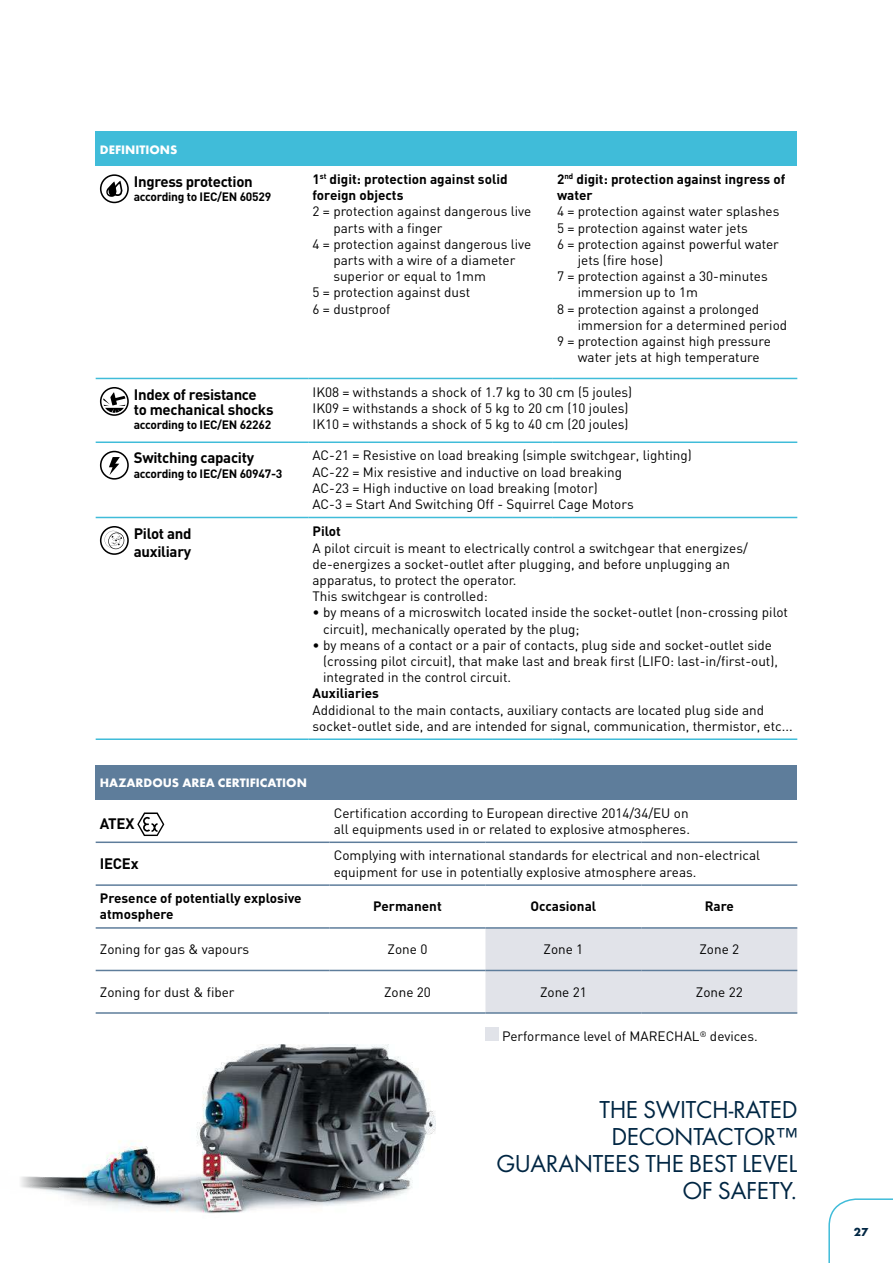
<style>
.page{position:relative;width:893px;height:1263px;background:#fff}
.page>*{position:absolute;margin:0;border:0;box-sizing:border-box;transform-origin:0 0}
.t1{font:22.5px/27px "Futura";color:#002643;text-align:right}
.t2{font:700 15px/15px "DIN";letter-spacing:-.02em;color:#000}
.t3{font:13.5px/16.2px "DIN";color:#000}
.t4{font:700 13.5px/16.2px "DIN";color:#000}
.t5{font:700 13.5px "DIN Pro";color:#000}
.t6{font:700 12.75px "Futura T";color:#fff}
.t7{font:700 12px "DIN";letter-spacing:-.02em;color:#000}
.t8{font:700 12px "Futura T";color:#002643}
.s1{font-family:"DIN Pro"}
</style>
<div class="page">
<img style="left:21px;top:1045px;width:414px;height:168px">
<div style="left:96px;top:765px;width:701px;height:34px;background:#5e7d9b"></div>
<div style="left:485px;top:929px;width:312px;height:83px;background:#e1e3e9"></div>
<hr style="left:96px;top:841px;width:234px;height:2px;background:#5e7d9b">
<hr style="left:330px;top:841px;width:155px;height:2px;background:#5e7d9b">
<hr style="left:485px;top:841px;width:156px;height:2px;background:#5e7d9b">
<hr style="left:641px;top:841px;width:156px;height:2px;background:#5e7d9b">
<hr style="left:96px;top:884px;width:234px;height:2px;background:#5e7d9b">
<hr style="left:330px;top:884px;width:155px;height:2px;background:#5e7d9b">
<hr style="left:485px;top:884px;width:156px;height:2px;background:#5e7d9b">
<hr style="left:641px;top:884px;width:156px;height:2px;background:#5e7d9b">
<hr style="left:96px;top:927px;width:234px;height:2px;background:#5e7d9b">
<hr style="left:330px;top:927px;width:155px;height:2px;background:#5e7d9b">
<hr style="left:485px;top:927px;width:156px;height:2px;background:#5e7d9b">
<hr style="left:641px;top:927px;width:156px;height:2px;background:#5e7d9b">
<hr style="left:96px;top:970px;width:234px;height:1px;background:#5e7d9b">
<hr style="left:330px;top:970px;width:155px;height:1px;background:#5e7d9b">
<hr style="left:485px;top:970px;width:156px;height:1px;background:#5e7d9b">
<hr style="left:641px;top:970px;width:156px;height:1px;background:#5e7d9b">
<hr style="left:96px;top:1012px;width:234px;height:2px;background:#5e7d9b">
<hr style="left:330px;top:1012px;width:155px;height:2px;background:#5e7d9b">
<hr style="left:485px;top:1012px;width:156px;height:2px;background:#5e7d9b">
<hr style="left:641px;top:1012px;width:156px;height:2px;background:#5e7d9b">
<svg style="left:137px;top:812px;width:27px;height:24px"></svg>
<div style="left:485px;top:1028px;width:14px;height:13px;background:#e1e3e9"></div>
<div style="left:96px;top:132px;width:701px;height:34px;background:#40bcd9"></div>
<hr style="left:96px;top:378px;width:212px;height:1px;background:#40bcd9">
<hr style="left:308px;top:378px;width:245px;height:1px;background:#40bcd9">
<hr style="left:553px;top:378px;width:244px;height:1px;background:#40bcd9">
<hr style="left:96px;top:441px;width:212px;height:2px;background:#40bcd9">
<hr style="left:308px;top:441px;width:245px;height:2px;background:#40bcd9">
<hr style="left:553px;top:441px;width:244px;height:2px;background:#40bcd9">
<hr style="left:96px;top:517px;width:212px;height:1px;background:#40bcd9">
<hr style="left:96px;top:738px;width:212px;height:2px;background:#40bcd9">
<hr style="left:308px;top:517px;width:245px;height:1px;background:#40bcd9">
<hr style="left:553px;top:517px;width:244px;height:1px;background:#40bcd9">
<hr style="left:308px;top:738px;width:245px;height:2px;background:#40bcd9">
<hr style="left:553px;top:738px;width:244px;height:2px;background:#40bcd9">
<svg style="left:100px;top:174px;width:29px;height:29px"></svg>
<svg style="left:100px;top:387px;width:29px;height:29px"></svg>
<svg style="left:100px;top:451px;width:29px;height:29px"></svg>
<svg style="left:100px;top:526px;width:29px;height:29px"></svg>
<svg style="left:828px;top:1198px;width:65px;height:65px"></svg>
<p class="t6" style="left:100px;top:142px;width:79px">DEFINITIONS</p>
<p class="t2" style="left:134px;top:173px;width:121px">Ingress protection</p>
<p class="t7" style="left:134px;top:189px;width:139px">according to IEC/EN 60529</p>
<p class="t2" style="left:134px;top:386px;width:141px">Index of resistance to mechanical shocks</p>
<p class="t7" style="left:134px;top:417px;width:139px">according to IEC/EN 62262</p>
<p class="t2" style="left:134px;top:450px;width:122px">Switching capacity</p>
<p class="t7" style="left:134px;top:466px;width:150px">according to IEC/EN 60947-3</p>
<p class="t4" style="left:313px;top:170px;width:197px">1<sup>st</sup> digit: protection against solid foreign objects</p>
<p class="t3" style="left:313px;top:203px;width:220px">2 = protection against dangerous live</p>
<p class="t3" style="left:333px;top:219px;width:111px">parts with a finger</p>
<p class="t3" style="left:313px;top:236px;width:220px">4 = protection against dangerous live</p>
<p class="t3" style="left:333px;top:252px;width:184px">parts with a wire of a diameter</p>
<p class="t3" style="left:333px;top:268px;width:154px">superior or equal to 1mm</p>
<p class="t3" style="left:313px;top:284px;width:159px">5 = protection <span class="s1">against dust</span></p>
<p class="t3" style="left:313px;top:300px;width:79px">6 = dustproof</p>
<p class="t4" style="left:557px;top:170px;width:230px">2<sup>nd</sup> digit: protection against ingress of water</p>
<p class="t3" style="left:557px;top:203px;width:224px">4 = protection against water splashes</p>
<p class="t3" style="left:557px;top:219px;width:192px">5 = protection against water jets</p>
<p class="t3" style="left:557px;top:236px;width:223px">6 = protection against powerful water</p>
<p class="t3" style="left:578px;top:252px;width:87px">jets (fire hose)</p>
<p class="t3" style="left:557px;top:268px;width:212px">7 = protection against a 30-minutes</p>
<p class="t3" style="left:578px;top:284px;width:122px">immersion up to 1m</p>
<p class="t3" style="left:557px;top:300px;width:204px">8 = protection against a prolonged</p>
<p class="t3" style="left:578px;top:317px;width:211px">immersion for a determined period</p>
<p class="t3" style="left:557px;top:333px;width:215px">9 = protection against high pressure</p>
<p class="t3" style="left:578px;top:349px;width:183px">water jets at high temperature</p>
<p class="t3" style="left:313px;top:383px;width:321px">IK08 = withstands a shock of 1.7 kg to 30 cm (5 joules)<br>IK09 = withstands a shock of 5 kg to 20 cm (10 joules)<br>IK10 = withstands a shock of 5 kg to 40 cm (20 joules)</p>
<p class="t3" style="left:313px;top:447px;width:381px">AC-21 = Resistive on load breaking (simple switchgear, lighting)<br>AC-22 = Mix resistive and inductive on load breaking<br>AC-23 = High inductive on load breaking (motor)<br>AC-3 = Start And Switching Off - Squirrel Cage Motors</p>
<p class="t2" style="left:134px;top:524px;width:59px;line-height:18px">Pilot and auxiliary</p>
<p class="t5" style="left:313px;top:522px;width:30px">Pilot</p>
<p class="t3" style="left:313px;top:539px;width:437px">A pilot circuit is meant to electrically control a switchgear that energizes/ de-energizes a socket-outlet after plugging, and before unplugging an apparatus, to protect the operator.<br>This switchgear is controlled:</p>
<p class="t3" style="left:323px;top:604px;width:466px;text-indent:-11px">• by means of a microswitch located inside the socket-outlet (non-crossing pilot circuit), mechanically operated by the plug;</p>
<p class="t3" style="left:323px;top:636px;width:456px;text-indent:-11px">• by means of a contact or a pair of contacts, plug side and socket-outlet side (crossing pilot circuit), that make last and break first (LIFO: last-in/first-out), integrated in the control circuit.</p>
<p class="t5" style="left:313px;top:684px;width:68px">Auxiliaries</p>
<p class="t3" style="left:313px;top:701px;width:482px">Addidional to the main contacts, auxiliary contacts are located plug side and socket-outlet side, and are intended for signal, communication, thermistor, etc...</p>
<p class="t6" style="left:100px;top:775px;width:209px">HAZARDOUS AREA CERTIFICATION</p>
<p class="t2" style="left:100px;top:816px;width:36px">ATEX</p>
<p class="t3" style="left:334px;top:804px;width:358px">Certification according to European directive 2014/34/EU on all equipments used in or related to explosive atmospheres.</p>
<p class="t2" style="left:100px;top:855px;width:40px">IECEx</p>
<p class="t3" style="left:334px;top:847px;width:428px">Complying with international standards for electrical and non-electrical equipment for use in potentially explosive atmosphere areas.</p>
<p class="t4" style="left:100px;top:890px;width:203px">Presence of potentially explosive atmosphere</p>
<p class="t4" style="left:373px;top:898px;width:70px">Permanent</p>
<p class="t4" style="left:531px;top:898px;width:67px">Occasional</p>
<p class="t4" style="left:705px;top:898px;width:31px">Rare</p>
<p class="t3" style="left:100px;top:941px;width:151px">Zoning for gas &amp; vapours</p>
<p class="t3" style="left:388px;top:941px;width:41px">Zone 0</p>
<p class="t3" style="left:544px;top:941px;width:41px">Zone 1</p>
<p class="t3" style="left:699px;top:941px;width:41px">Zone 2</p>
<p class="t3" style="left:100px;top:983px;width:136px">Zoning for dust &amp; fiber</p>
<p class="t3" style="left:384px;top:983px;width:48px">Zone 20</p>
<p class="t3" style="left:540px;top:983px;width:48px">Zone 21</p>
<p class="t3" style="left:696px;top:983px;width:48px">Zone 22</p>
<p class="t3" style="left:502px;top:1028px;width:257px">Performance level of MARECHAL<sup>®</sup> devices.</p>
<h1 class="t1" style="left:497px;top:1096px;width:302px">THE SWITCH-RATED<br>DECONTACTOR™<br>GUARANTEES THE BEST LEVEL<br>OF SAFETY.</h1>
<p class="t8" style="left:854px;top:1224px;width:16px">27</p>
</div>
